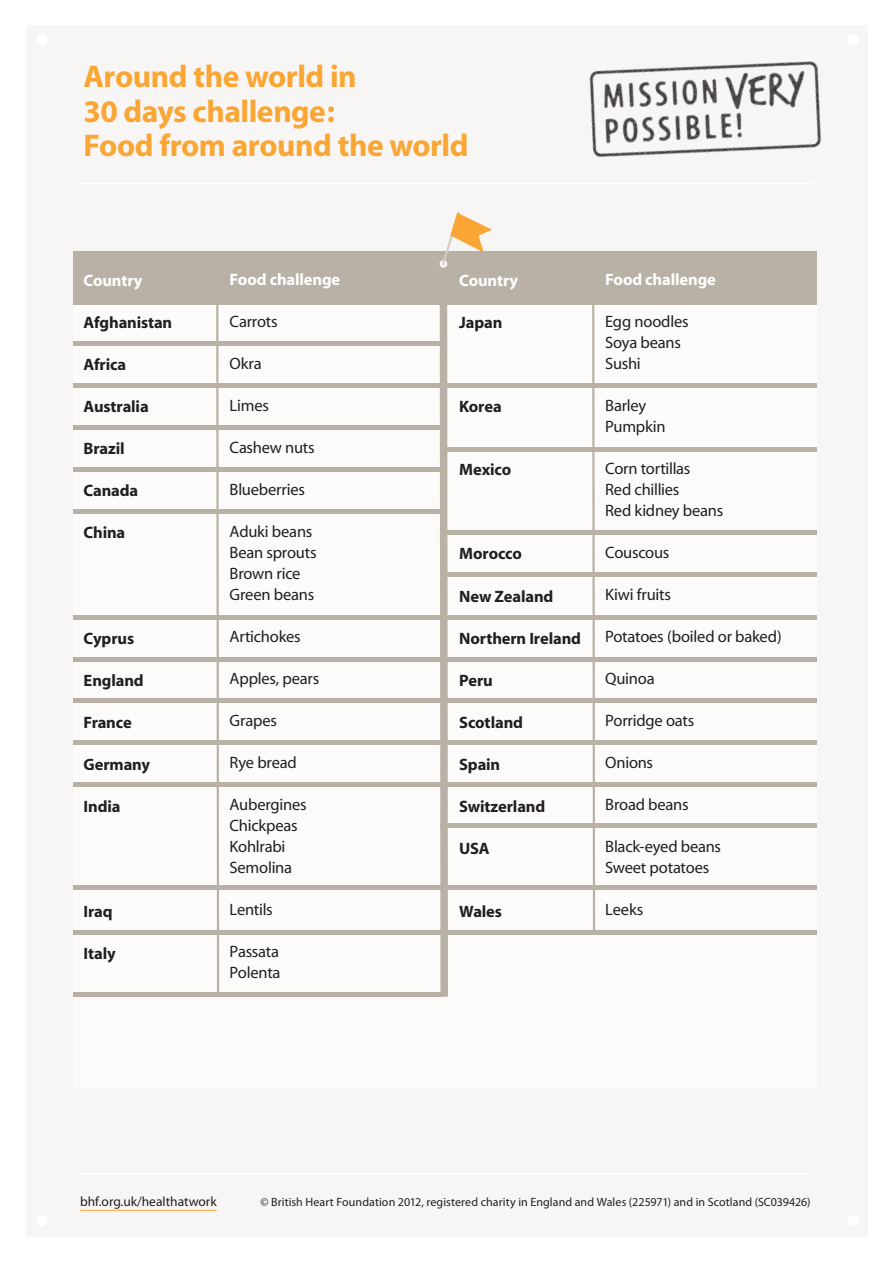
<style>
.page{position:relative;width:893px;height:1263px;background:#fff}
.page>*{position:absolute;margin:0;border:0;box-sizing:border-box;transform-origin:0 0}
.t1{font:700 31.5px "Myriad";letter-spacing:-.015em;color:#faa634}
.t2{font:16.5px "Myriad";letter-spacing:-.015em;color:#231f20}
.t3{font:700 16.5px "Myriad";letter-spacing:-.01em;color:#231f20}
.t4{font:700 16.5px "Myriad";letter-spacing:-.005em;color:#fff}
.t5{font:13.5px "Myriad";color:#231f20}
.t6{font:12px "Myriad Pro";letter-spacing:.005em;color:#231f20}
</style>
<div class="page">
<div style="left:26px;top:26px;width:842px;height:1211px;background:#f8f6f4"></div>
<div style="left:847px;top:34px;width:12px;height:12px;background:#fff;border-radius:50%"></div>
<div style="left:847px;top:1215px;width:12px;height:12px;background:#fff;border-radius:50%"></div>
<div style="left:36px;top:34px;width:12px;height:12px;background:#fff;border-radius:50%"></div>
<div style="left:36px;top:1215px;width:12px;height:12px;background:#fff;border-radius:50%"></div>
<hr style="left:80px;top:183px;width:733px;height:1px;background:#fff">
<hr style="left:80px;top:1210px;width:137px;height:1px;background:#faa634">
<hr style="left:80px;top:1173px;width:733px;height:1px;background:#fff">
<img style="left:589px;top:61px;width:233px;height:97px">
<div style="left:74px;top:253px;width:743px;height:836px;background:#fcfbfa"></div>
<div style="left:74px;top:251px;width:743px;height:54px;background:#bab1a6"></div>
<hr style="left:74px;top:699px;width:743px;height:4px;background:#bab1a6">
<div style="left:74px;top:740px;width:743px;height:5px;background:#bab1a6"></div>
<div style="left:74px;top:782px;width:743px;height:5px;background:#bab1a6"></div>
<hr style="left:74px;top:657px;width:743px;height:4px;background:#bab1a6">
<div style="left:74px;top:615px;width:743px;height:5px;background:#bab1a6"></div>
<div style="left:74px;top:383px;width:743px;height:5px;background:#bab1a6"></div>
<hr style="left:74px;top:930px;width:743px;height:4px;background:#bab1a6">
<hr style="left:74px;top:992px;width:369px;height:4px;background:#bab1a6">
<hr style="left:441px;top:885px;width:376px;height:4px;background:#bab1a6">
<hr style="left:74px;top:885px;width:376px;height:4px;background:#bab1a6">
<div style="left:441px;top:823px;width:376px;height:5px;background:#bab1a6"></div>
<div style="left:441px;top:572px;width:376px;height:5px;background:#bab1a6"></div>
<hr style="left:441px;top:530px;width:376px;height:4px;background:#bab1a6">
<hr style="left:441px;top:448px;width:376px;height:4px;background:#bab1a6">
<div style="left:74px;top:341px;width:370px;height:5px;background:#bab1a6"></div>
<div style="left:74px;top:425px;width:370px;height:5px;background:#bab1a6"></div>
<div style="left:74px;top:467px;width:370px;height:5px;background:#bab1a6"></div>
<hr style="left:74px;top:509px;width:370px;height:4px;background:#bab1a6">
<div style="left:440px;top:260px;width:7px;height:8px;background:#f8f6f4;border-radius:50%"></div>
<svg style="left:442px;top:212px;width:50px;height:53px"></svg>
<svg style="left:215px;top:305px;width:5px;height:692px"></svg>
<svg style="left:436px;top:305px;width:16px;height:692px"></svg>
<svg style="left:591px;top:305px;width:5px;height:625px"></svg>
<p class="t1" style="left:84px;top:61px;width:275px">Around the world in</p>
<p class="t1" style="left:84px;top:95px;width:253px">30 days challenge:</p>
<p class="t1" style="left:84px;top:130px;width:387px">Food from around the world</p>
<p class="t4" style="left:84px;top:272px;width:60px">Country</p>
<p class="t3" style="left:84px;top:314px;width:90px">Afghanistan</p>
<p class="t3" style="left:84px;top:356px;width:44px">Africa</p>
<p class="t3" style="left:84px;top:398px;width:67px">Australia</p>
<p class="t3" style="left:84px;top:440px;width:43px">Brazil</p>
<p class="t3" style="left:84px;top:482px;width:56px">Canada</p>
<p class="t3" style="left:84px;top:524px;width:43px">China</p>
<p class="t3" style="left:84px;top:629px;width:52px">Cyprus</p>
<p class="t3" style="left:84px;top:671px;width:62px">England</p>
<p class="t3" style="left:84px;top:713px;width:50px">France</p>
<p class="t3" style="left:84px;top:755px;width:68px">Germany</p>
<p class="t3" style="left:84px;top:797px;width:38px">India</p>
<p class="t3" style="left:84px;top:902px;width:30px">Iraq</p>
<p class="t3" style="left:84px;top:944px;width:34px">Italy</p>
<p class="t4" style="left:230px;top:271px;width:112px">Food challenge</p>
<p class="t2" style="left:230px;top:313px;width:50px">Carrots</p>
<p class="t2" style="left:230px;top:355px;width:34px">Okra</p>
<p class="t2" style="left:230px;top:397px;width:41px">Limes</p>
<p class="t2" style="left:230px;top:439px;width:87px">Cashew nuts</p>
<p class="t2" style="left:230px;top:481px;width:77px">Blueberries</p>
<p class="t2" style="left:230px;top:523px;width:84px">Aduki beans</p>
<p class="t2" style="left:230px;top:544px;width:89px">Bean sprouts</p>
<p class="t2" style="left:230px;top:565px;width:72px">Brown rice</p>
<p class="t2" style="left:230px;top:586px;width:86px">Green beans</p>
<p class="t2" style="left:230px;top:628px;width:73px">Artichokes</p>
<p class="t2" style="left:230px;top:670px;width:91px">Apples, pears</p>
<p class="t2" style="left:230px;top:712px;width:49px">Grapes</p>
<p class="t2" style="left:230px;top:754px;width:69px">Rye bread</p>
<p class="t2" style="left:230px;top:796px;width:79px">Aubergines</p>
<p class="t2" style="left:230px;top:817px;width:70px">Chickpeas</p>
<p class="t2" style="left:230px;top:838px;width:57px">Kohlrabi</p>
<p class="t2" style="left:230px;top:859px;width:64px">Semolina</p>
<p class="t2" style="left:230px;top:901px;width:45px">Lentils</p>
<p class="t2" style="left:230px;top:943px;width:51px">Passata</p>
<p class="t2" style="left:230px;top:964px;width:52px">Polenta</p>
<p class="t4" style="left:459px;top:272px;width:60px">Country</p>
<p class="t3" style="left:459px;top:314px;width:45px">Japan</p>
<p class="t3" style="left:459px;top:398px;width:44px">Korea</p>
<p class="t3" style="left:459px;top:461px;width:54px">Mexico</p>
<p class="t3" style="left:459px;top:545px;width:64px">Morocco</p>
<p class="t3" style="left:459px;top:587px;width:96px">New Zealand</p>
<p class="t3" style="left:459px;top:629px;width:123px">Northern Ireland</p>
<p class="t3" style="left:459px;top:671px;width:35px">Peru</p>
<p class="t3" style="left:459px;top:713px;width:65px">Scotland</p>
<p class="t3" style="left:459px;top:755px;width:43px">Spain</p>
<p class="t3" style="left:459px;top:797px;width:88px">Switzerland</p>
<p class="t3" style="left:459px;top:839px;width:32px">USA</p>
<p class="t3" style="left:459px;top:902px;width:44px">Wales</p>
<p class="t4" style="left:605px;top:271px;width:112px">Food challenge</p>
<p class="t2" style="left:605px;top:313px;width:85px">Egg noodles</p>
<p class="t2" style="left:605px;top:334px;width:77px">Soya beans</p>
<p class="t2" style="left:605px;top:355px;width:37px">Sushi</p>
<p class="t2" style="left:605px;top:397px;width:43px">Barley</p>
<p class="t2" style="left:605px;top:418px;width:62px">Pumpkin</p>
<p class="t2" style="left:605px;top:460px;width:87px">Corn tortillas</p>
<p class="t2" style="left:605px;top:481px;width:76px">Red chillies</p>
<p class="t2" style="left:605px;top:502px;width:120px">Red kidney beans</p>
<p class="t2" style="left:605px;top:544px;width:66px">Couscous</p>
<p class="t2" style="left:605px;top:586px;width:67px">Kiwi fruits</p>
<p class="t2" style="left:605px;top:628px;width:178px">Potatoes (boiled or baked)</p>
<p class="t2" style="left:605px;top:670px;width:51px">Quinoa</p>
<p class="t2" style="left:605px;top:712px;width:91px">Porridge oats</p>
<p class="t2" style="left:605px;top:754px;width:49px">Onions</p>
<p class="t2" style="left:605px;top:796px;width:85px">Broad beans</p>
<p class="t2" style="left:605px;top:838px;width:117px">Black-eyed beans</p>
<p class="t2" style="left:605px;top:859px;width:105px">Sweet potatoes</p>
<p class="t2" style="left:605px;top:901px;width:40px">Leeks</p>
<p class="t5" style="left:80px;top:1195px;width:138px">bhf.org.uk/healthatwork</p>
<p class="t6" style="left:260px;top:1194px;width:552px">© British Heart Foundation 2012, registered charity in England and Wales (225971) and in Scotland (SC039426)</p>
</div>
